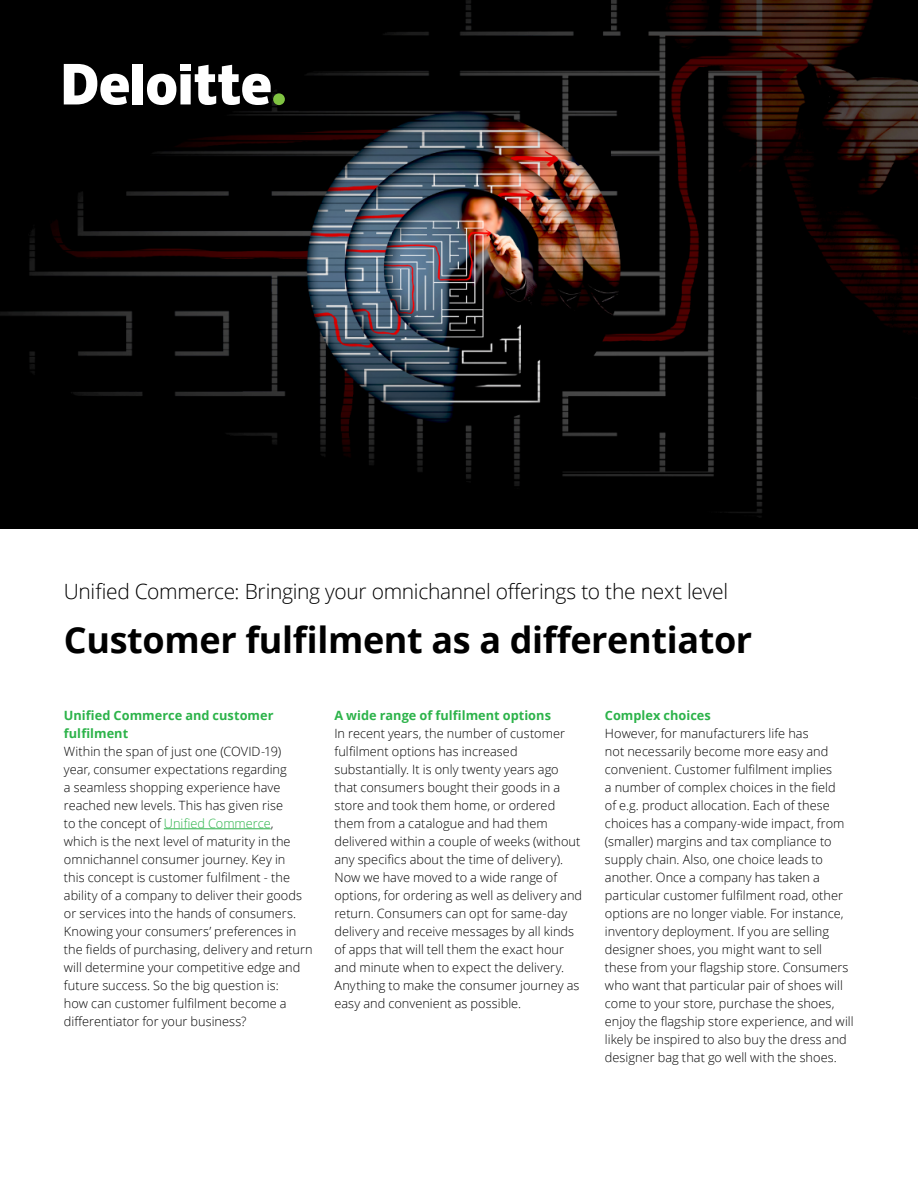
<style>
.page{position:relative;width:918px;height:1188px;background:#fff}
.page>*{position:absolute;margin:0;border:0;box-sizing:border-box;transform-origin:0 0}
.t1{font:700 36px "Open Sans";letter-spacing:-.01em;color:#000}
.t2{font:300 21px "Open Sans";letter-spacing:-.015em;color:#000}
.t3{font:300 12.75px/18px "Open Sans";letter-spacing:.005em;color:#000}
.t4{font:700 12.75px/18px "Open Sans";color:#2cb34a}
.s1{color:#2cb34a}
</style>
<div class="page">
<img style="left:0;top:0;width:918px;height:528px">
<div style="left:273px;top:93px;width:12px;height:12px;background:#80c342;border-radius:50%"></div>
<div style="left:133px;top:64px;width:10px;height:40px;background:#fff"></div>
<div style="left:180px;top:64px;width:11px;height:7px;background:#fff"></div>
<svg style="left:147px;top:65px;width:124px;height:40px"></svg>
<svg style="left:64px;top:64px;width:65px;height:41px"></svg>
<hr style="left:164px;top:828px;width:107px;height:1px;background:#2cb34a">
<h2 class="t2" style="left:64px;top:576px;width:666px">Unified Commerce: Bringing your omnichannel offerings to the next level</h2>
<h1 class="t1" style="left:64px;top:614px;width:690px">Customer fulfilment as a differentiator</h1>
<p class="t4" style="left:64px;top:706px;width:211px">Unified Commerce and customer fulfilment</p>
<p class="t3" style="left:64px;top:742px;width:250px">Within the span of just one (COVID-19)<br>year, consumer expectations regarding<br>a seamless shopping experience have reached new levels. This has given rise<br>to the concept of <span class="s1">Unified Commerce</span>,<br>which is the next level of maturity in the omnichannel consumer journey. Key in<br>this concept is customer fulfilment - the ability of a company to deliver their goods or services into the hands of consumers.<br>Knowing your consumers’ preferences in the fields of purchasing, delivery and return will determine your competitive edge and future success. So the big question is:<br>how can customer fulfilment become a differentiator for your business?</p>
<p class="t4" style="left:334px;top:706px;width:218px">A wide range of fulfilment options</p>
<p class="t3" style="left:334px;top:724px;width:249px">In recent years, the number of customer fulfilment options has increased substantially. It is only twenty years ago that consumers bought their goods in a store and took them home, or ordered them from a catalogue and had them delivered within a couple of weeks (without any specifics about the time of delivery).<br>Now we have moved to a wide range of options, for ordering as well as delivery and return. Consumers can opt for same-day delivery and receive messages by all kinds of apps that will tell them the exact hour and minute when to expect the delivery.<br>Anything to make the consumer journey as easy and convenient as possible.</p>
<p class="t4" style="left:605px;top:706px;width:108px">Complex choices</p>
<p class="t3" style="left:605px;top:724px;width:250px">However, for manufacturers life has<br>not necessarily become more easy and convenient. Customer fulfilment implies<br>a number of complex choices in the field<br>of e.g. product allocation. Each of these choices has a company-wide impact, from (smaller) margins and tax compliance to supply chain. Also, one choice leads to another. Once a company has taken a particular customer fulfilment road, other options are no longer viable. For instance, inventory deployment. If you are selling designer shoes, you might want to sell these from your flagship store. Consumers who want that particular pair of shoes will come to your store, purchase the shoes, enjoy the flagship store experience, and will likely be inspired to also buy the dress and designer bag that go well with the shoes.</p>
</div>
